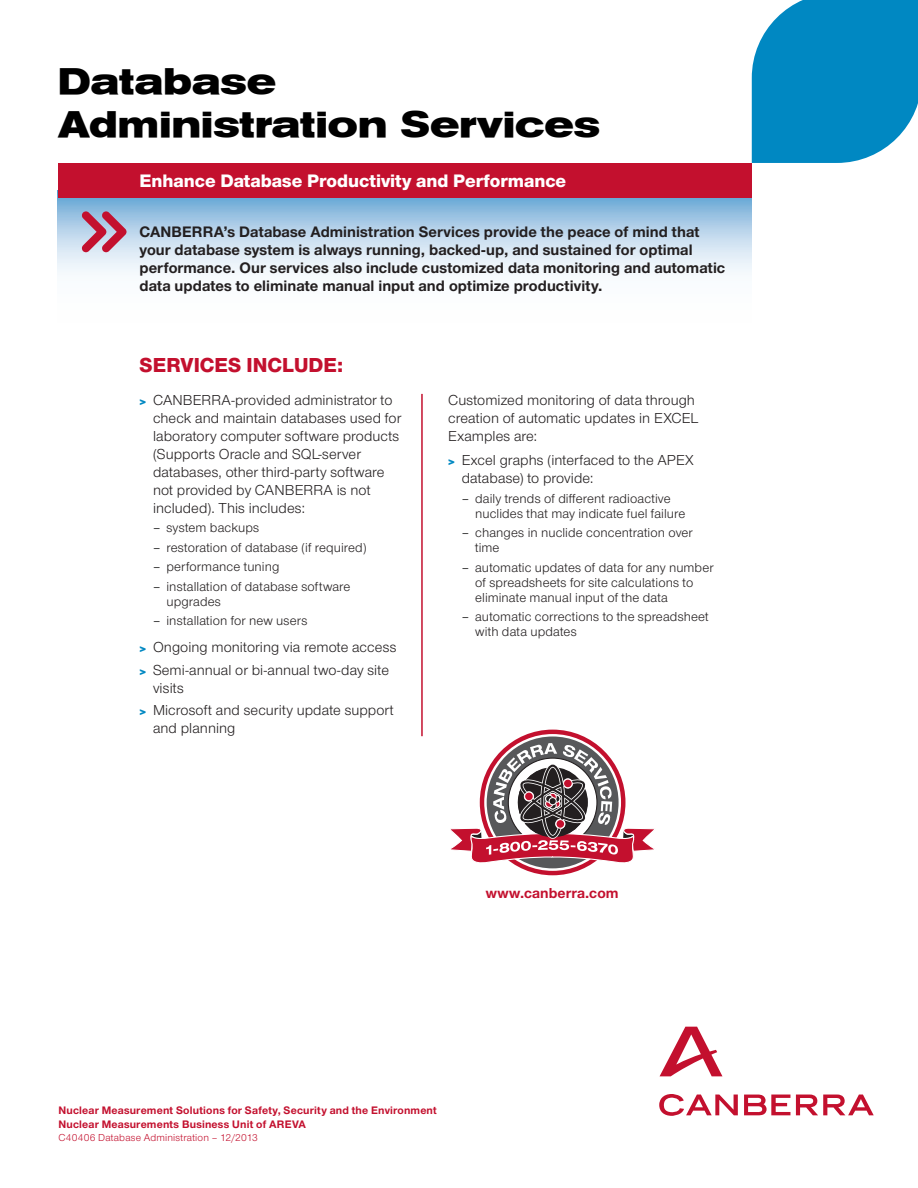
<style>
.page{position:relative;width:918px;height:1188px;background:#fff}
.page>*{position:absolute;margin:0;border:0;box-sizing:border-box;transform-origin:0 0}
.t1{font:700 expanded 36px/43.2px "Akzidenz Grotesk BQ";letter-spacing:.005em;color:#000}
.Bullet_Head{font:800 21px "Nimbus AREVA";letter-spacing:.005em;color:#c3102e}
.t2{font:800 18.75px "Nimbus AREVA";color:#fff}
.Bullet_Head-2{font:700 15.75px/18px "Nimbus AREVA";letter-spacing:.005em;color:#231f20}
.bullets_for_flyer{font:15px/18px "Nimbus AREVA";letter-spacing:.005em;color:#231f20}
.Catalog_Body_text{font:15px/18px "Nimbus AREVA";letter-spacing:.005em;color:#231f20}
.t3{font:700 15px "Nimbus AREVA";letter-spacing:.01em;color:#c3102e}
.Paragraph_Style_1{font:13.5px/15px "Nimbus AREVA";letter-spacing:.01em;color:#231f20}
.t4{font:700 11.25px "Nimbus AREVA";letter-spacing:.015em;color:#c3102e}
.t5{font:10.5px "Nimbus AREVA";letter-spacing:.02em;color:#c3102e}
.s1{font-family:"Helvetica Neue";font-weight:900;font-size:11.25px;color:#0088c2}
.s2{color:#000}
</style>
<div class="page">
<svg style="left:58px;top:197px;width:694px;height:76px;background:#bcd4e9"></svg>
<svg style="left:752px;top:0;width:166px;height:163px;background:#1692c7"></svg>
<div style="left:58px;top:163px;width:694px;height:34px;background:#c3102e"></div>
<svg style="left:660px;top:1027px;width:62px;height:50px"></svg>
<svg style="left:659px;top:1094px;width:79px;height:22px"></svg>
<svg style="left:744px;top:1095px;width:46px;height:20px"></svg>
<svg style="left:796px;top:1095px;width:78px;height:20px"></svg>
<svg style="left:82px;top:211px;width:45px;height:42px;background:#be7c96"></svg>
<svg style="left:450px;top:743px;width:204px;height:121px"></svg>
<hr style="left:421px;top:394px;width:2px;height:342px;background:#c3102e">
<p class="t1" style="left:58px;top:60px;width:544px">Database<br>Administration Services</p>
<p class="t2" style="left:140px;top:170px;width:428px">Enhance Database Productivity and Performance</p>
<p class="Bullet_Head-2" style="left:140px;top:223px;width:587px">CANBERRA’s Database Administration Services provide the peace of mind that your database system is always running, backed-up, and sustained for optimal performance. Our services also include customized data monitoring and automatic data updates to eliminate manual input and optimize productivity.</p>
<p class="Bullet_Head" style="left:140px;top:353px;width:205px">SERVICES INCLUDE:</p>
<p class="bullets_for_flyer" style="left:153px;top:391px;width:250px;text-indent:-14px"><span class="s1">&gt;</span> CANBERRA-provided administrator to check and maintain databases used for laboratory computer software products (Supports Oracle and SQL-server databases, other third-party software not provided by CANBERRA is not included). This includes:</p>
<p class="Paragraph_Style_1" style="left:153px;top:520px;width:108px"><span class="s2">–</span> system backups</p>
<p class="Paragraph_Style_1" style="left:153px;top:540px;width:215px"><span class="s2">–</span> restoration of database (if required)</p>
<p class="Paragraph_Style_1" style="left:153px;top:559px;width:128px"><span class="s2">–</span> performance tuning</p>
<p class="Paragraph_Style_1" style="left:166px;top:579px;width:185px;text-indent:-14px"><span class="s2">–</span> installation of database software upgrades</p>
<p class="Paragraph_Style_1" style="left:153px;top:613px;width:156px"><span class="s2">–</span> installation for new users</p>
<p class="bullets_for_flyer" style="left:140px;top:638px;width:259px"><span class="s1">&gt;</span> Ongoing monitoring via remote access</p>
<p class="bullets_for_flyer" style="left:153px;top:661px;width:237px;text-indent:-14px"><span class="s1">&gt;</span> Semi-annual or bi-annual two-day site visits</p>
<p class="bullets_for_flyer" style="left:153px;top:701px;width:242px;text-indent:-14px"><span class="s1">&gt;</span> Microsoft and security update support and planning</p>
<p class="Catalog_Body_text" style="left:448px;top:391px;width:252px">Customized monitoring of data through creation of automatic updates in EXCEL<br>Examples are:</p>
<p class="bullets_for_flyer" style="left:462px;top:451px;width:234px;text-indent:-14px"><span class="s1">&gt;</span> Excel graphs (interfaced to the APEX database) to provide:</p>
<p class="Paragraph_Style_1" style="left:475px;top:491px;width:212px;text-indent:-14px"><span class="s2">–</span> daily trends of different radioactive nuclides that may indicate fuel failure</p>
<p class="Paragraph_Style_1" style="left:475px;top:525px;width:219px;text-indent:-14px"><span class="s2">–</span> changes in nuclide concentration over time</p>
<p class="Paragraph_Style_1" style="left:475px;top:560px;width:240px;text-indent:-14px"><span class="s2">–</span> automatic updates of data for any number of spreadsheets for site calculations to eliminate manual input of the data</p>
<p class="Paragraph_Style_1" style="left:475px;top:609px;width:235px;text-indent:-14px"><span class="s2">–</span> automatic corrections to the spreadsheet with data updates</p>
<p class="t3" style="left:486px;top:884px;width:134px">www.canberra.com</p>
<p class="t4" style="left:58px;top:1104px;width:380px">Nuclear Measurement Solutions for Safety, Security and the Environment</p>
<p class="t4" style="left:58px;top:1117px;width:249px">Nuclear Measurements Business Unit of AREVA</p>
<p class="t5" style="left:58px;top:1132px;width:201px">C40406 Database Administration – 12/2013</p>
</div>
